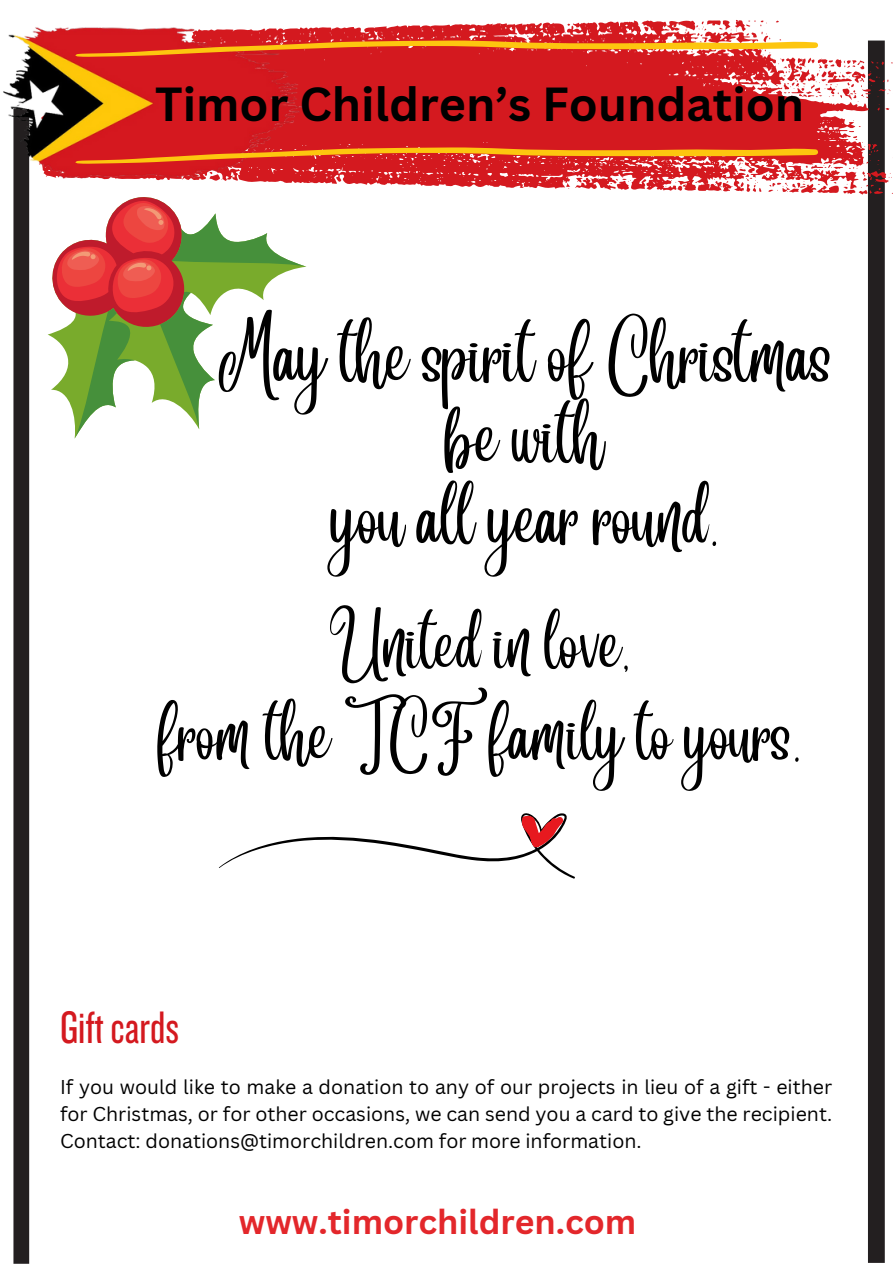
<style>
.page{position:relative;width:893px;height:1264px;background:#fff}
.page>*{position:absolute;margin:0;border:0;box-sizing:border-box;transform-origin:0 0}
.t1{font:58.5px "Angelina";color:#000}
.t2{font:55.5px "Angelina";color:#000}
.t3{font:47.25px "Knockout 28";color:#d4191f}
.t4{font:700 46.5px "Canva Sans";color:#000}
.t5{font:700 33.75px "Canva Sans";color:#e3272b}
.t6{font:19.5px/27px "Canva Sans";color:#000;text-align:justify}
</style>
<div class="page">
<div style="left:867px;top:41px;width:17px;height:1221px;background:#231f20"></div>
<svg style="left:284px;top:20px;width:608px;height:175px;fill:#d4191f"></svg>
<div style="left:13px;top:109px;width:16px;height:1154px;background:#231f20"></div>
<img style="left:3px;top:27px;width:303px;height:155px">
<svg style="left:75px;top:41px;width:743px;height:16px;background:#e5662d"></svg>
<svg style="left:75px;top:147px;width:743px;height:17px;background:#e25923"></svg>
<svg style="left:48px;top:197px;width:258px;height:241px"></svg>
<svg style="left:219px;top:813px;width:356px;height:66px"></svg>
<p class="t4" style="left:155px;top:71px;width:650px">Timor Children’s Foundation</p>
<p class="t1" style="left:219px;top:345px;width:614px">May the spirit of Christmas</p>
<p class="t1" style="left:446px;top:426px;width:161px">be with</p>
<p class="t1" style="left:332px;top:507px;width:387px">you all year round.</p>
<p class="t2" style="left:328px;top:633px;width:304px">United in love,</p>
<p class="t2" style="left:159px;top:724px;width:643px">from the TCF family to yours.</p>
<p class="t3" style="left:60px;top:997px;width:120px">Giftcards</p>
<p class="t6" style="left:60px;top:1072px;width:773px">If you would like to make a donation to any of our projects in lieu of a gift - either for Christmas, or for other occasions, we can send you a card to give the recipient.<br>Contact: donations@timorchildren.com for more information.</p>
<p class="t5" style="left:239px;top:1197px;width:399px">www.timorchildren.com</p>
</div>
